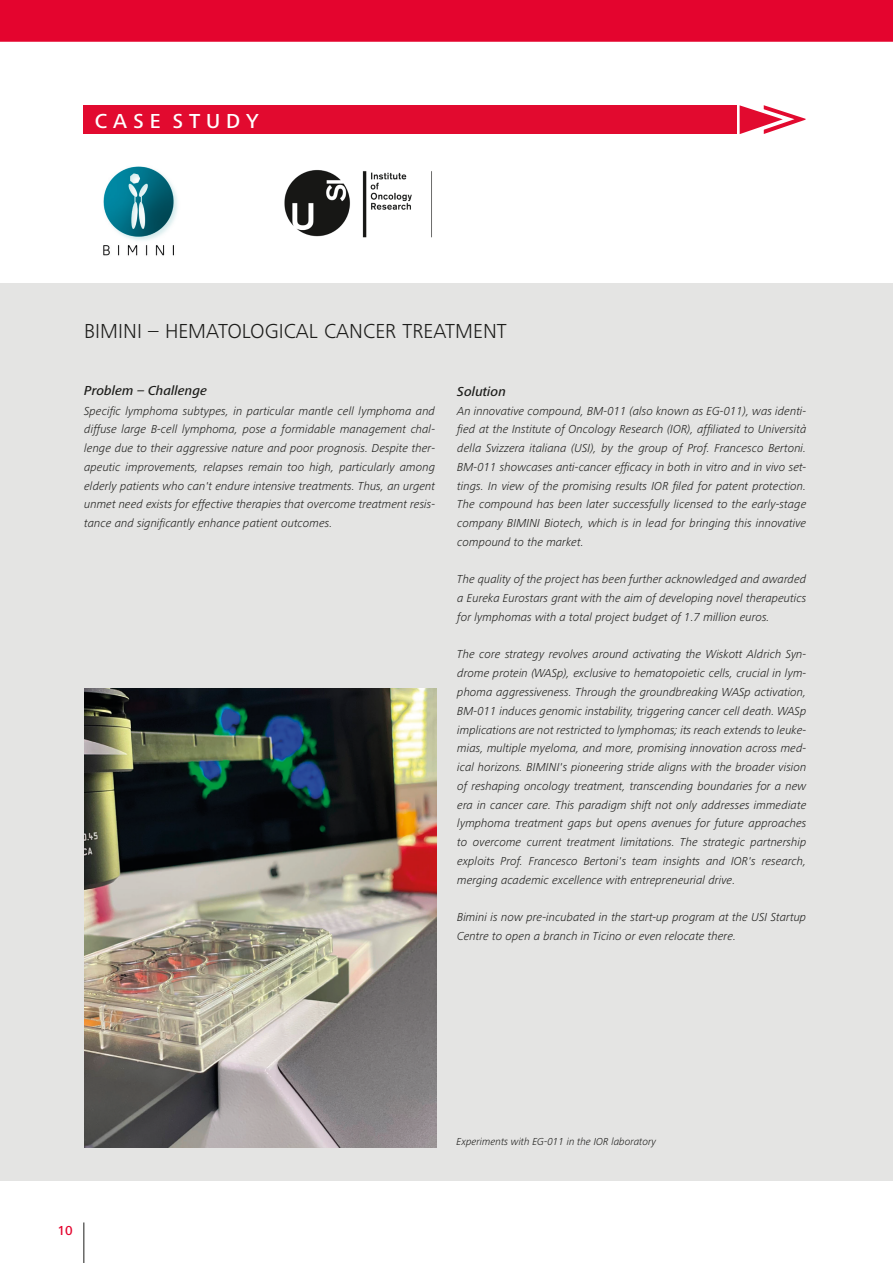
<style>
.page{position:relative;width:893px;height:1263px;background:#fff}
.page>*{position:absolute;margin:0;border:0;box-sizing:border-box;transform-origin:0 0}
._20__BoxTitel{font:300 21px "Frutiger Next Pro";color:#1d1d1b}
.t1{font:500 21px "Frutiger Next Pro";color:#fff}
.CASE_Titel{font:italic 500 13.5px "Frutiger Next Pro";letter-spacing:.005em;color:#1d1d1b}
.CASE_Lauftext{font:italic 500 13.5px "Frutiger Next Pro";letter-spacing:.005em;color:#1d1d1b}
.t2{font:500 13.5px "Frutiger Next Pro";color:#e4042e}
.CASE_Lauftext-2{font:italic 300 12px/18.8px "Frutiger Next Pro";color:#1d1d1b;text-align:justify}
.CASE_Legende{font:italic 300 10.5px "Frutiger Next Pro";color:#1d1d1b}
</style>
<div class="page">
<div style="left:0;top:283px;width:892px;height:897px;background:#e4e4e3"></div>
<svg style="left:739px;top:105px;width:66px;height:29px"></svg>
<div style="left:83px;top:105px;width:654px;height:29px;background:#e20a2f"></div>
<img style="left:84px;top:688px;width:352px;height:459px">
<img style="left:103px;top:166px;width:75px;height:90px">
<hr style="left:83px;top:1222px;width:1px;height:40px;background:#1d1d1b">
<img style="left:284px;top:170px;width:148px;height:67px">
<div style="left:0;top:0;width:893px;height:42px;background:#e4042e"></div>
<p class="t1" style="left:95px;top:109px;width:165px">C A S E S T U D Y</p>
<p class="_20__BoxTitel" style="left:84px;top:319px;width:424px">BIMINI – HEMATOLOGICAL CANCER TREATMENT</p>
<p class="CASE_Titel" style="left:84px;top:382px;width:124px">Problem – Challenge</p>
<p class="CASE_Lauftext-2" style="left:84px;top:401px;width:352px">Specific lymphoma subtypes, in particular mantle cell lymphoma and diffuse large B-cell lymphoma, pose a formidable management chal&shy;lenge due to their aggressive nature and poor prognosis. Despite ther&shy;apeutic improvements, relapses remain too high, particularly among elderly patients who can't endure intensive treatments. Thus, an urgent unmet need exists for effective therapies that overcome treatment resis&shy;tance and significantly enhance patient outcomes.</p>
<p class="CASE_Lauftext" style="left:457px;top:383px;width:50px">Solution</p>
<p class="CASE_Lauftext-2" style="left:457px;top:401px;width:350px">An innovative compound, BM-011 (also known as EG-011), was identi&shy;fied at the Institute of Oncology Research (IOR), affiliated to Università della Svizzera italiana (USI), by the group of Prof. Francesco Bertoni.<br>BM-011 showcases anti-cancer efficacy in both in vitro and in vivo set&shy;tings. In view of the promising results IOR filed for patent protection.<br>The compound has been later successfully licensed to the early-stage company BIMINI Biotech, which is in lead for bringing this innovative compound to the market.</p>
<p class="CASE_Lauftext-2" style="left:457px;top:570px;width:350px">The quality of the project has been further acknowledged and awarded a Eureka Eurostars grant with the aim of developing novel therapeutics for lymphomas with a total project budget of 1.7 million euros.</p>
<p class="CASE_Lauftext-2" style="left:457px;top:645px;width:350px">The core strategy revolves around activating the Wiskott Aldrich Syn&shy;drome protein (WASp), exclusive to hematopoietic cells, crucial in lym&shy;phoma aggressiveness. Through the groundbreaking WASp activation, BM-011 induces genomic instability, triggering cancer cell death. WASp implications are not restricted to lymphomas; its reach extends to leuke&shy;mias, multiple myeloma, and more, promising innovation across med&shy;ical horizons. BIMINI's pioneering stride aligns with the broader vision of reshaping oncology treatment, transcending boundaries for a new era in cancer care. This paradigm shift not only addresses immediate lymphoma treatment gaps but opens avenues for future approaches to overcome current treatment limitations. The strategic partnership exploits Prof. Francesco Bertoni's team insights and IOR's research, merging academic excellence with entrepreneurial drive.</p>
<p class="CASE_Lauftext-2" style="left:457px;top:907px;width:350px">Bimini is now pre-incubated in the start-up program at the USI Startup<br>Centre to open a branch in Ticino or even relocate there.</p>
<p class="t2" style="left:58px;top:1222px;width:17px">10</p>
<p class="CASE_Legende" style="left:456px;top:1134px;width:201px">Experiments with EG-011 in the IOR laboratory</p>
</div>
